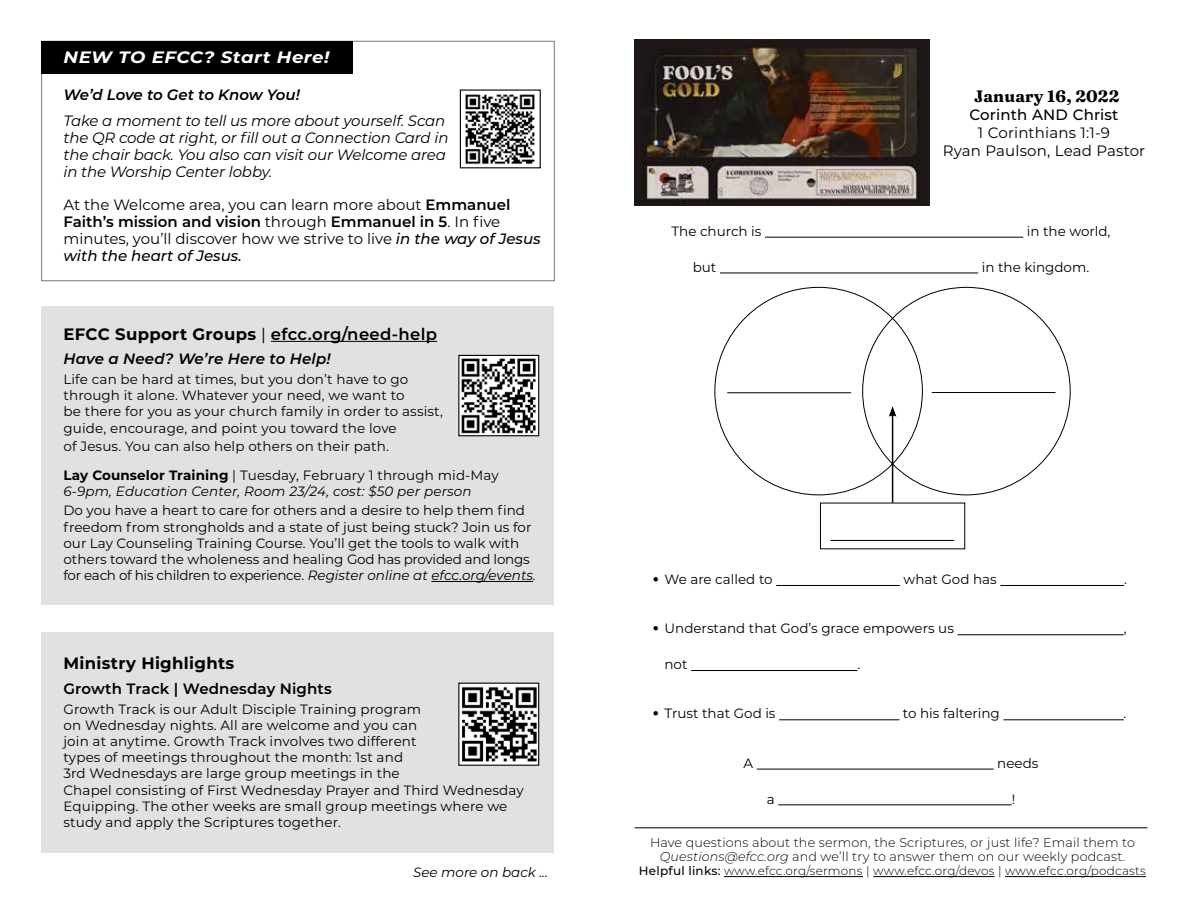
<style>
.page{position:relative;width:1188px;height:918px;background:#fff}
.page>*{position:absolute;margin:0;border:0;box-sizing:border-box;transform-origin:0 0}
.t1{font:600 16.5px "Montserrat";letter-spacing:.02em;color:#000}
.t2{font:italic 700 16.5px "Montserrat";letter-spacing:.03em;color:#fff;scale:1.1 1}
.t3{font:700 16.5px "Montserrat";letter-spacing:.02em;color:#000}
.t4{font:900 16.5px "Fraunces 9 pt";letter-spacing:.01em;color:#000}
.t5{font:15px/17.2px "Montserrat";color:#000}
.t6{font:italic 15px/17.2px "Montserrat";letter-spacing:-.01em;color:#000}
.t7{font:italic 600 15px "Montserrat";color:#000}
.t8{font:600 15px "Montserrat";letter-spacing:.01em;color:#000}
.t9{font:500 15px "Montserrat";letter-spacing:.01em;color:#000}
.t10{font:13.5px/16.2px "Montserrat";color:#000}
.t11{font:italic 13.5px/16.2px "Montserrat";letter-spacing:.01em;color:#000}
.t12{font:300 12.75px/14.2px "Montserrat";letter-spacing:.01em;color:#000;text-align:center}
.t13{font:300 12px "Montserrat";letter-spacing:.02em;color:#000}
.s1{font-weight:600}
.s2{font-weight:500;font-style:italic}
.s3{font-weight:700}
.s4{font-weight:400}
.s5{font-weight:700;font-style:normal}
.s6{font-style:normal}
.s7{font-style:italic}
.s8{font-family:"Arial";font-weight:900}
.s9{font-weight:500}
</style>
<div class="page">
<div style="left:41px;top:41px;width:312px;height:32px;background:#000"></div>
<div style="left:41px;top:307px;width:513px;height:298px;background:#e0e1e2"></div>
<hr style="left:271px;top:341px;width:166px;height:1px;background:#000">
<hr style="left:431px;top:581px;width:102px;height:1px;background:#000">
<div style="left:41px;top:632px;width:513px;height:221px;background:#e0e1e2"></div>
<img style="left:460px;top:357px;width:77px;height:77px">
<div style="left:458px;top:355px;width:81px;height:81px;border:1px solid #000"></div>
<img style="left:460px;top:685px;width:77px;height:79px">
<div style="left:458px;top:683px;width:81px;height:83px;border:1px solid #000"></div>
<img style="left:465px;top:94px;width:70px;height:71px">
<div style="left:460px;top:90px;width:81px;height:78px;border:1px solid #000"></div>
<hr style="left:634px;top:827px;width:514px;height:1px;background:#000">
<hr style="left:724px;top:876px;width:139px;height:1px;background:#000">
<hr style="left:873px;top:876px;width:122px;height:1px;background:#000">
<hr style="left:1005px;top:876px;width:141px;height:1px;background:#000">
<hr style="left:765px;top:237px;width:258px;height:1px;background:#000">
<hr style="left:720px;top:273px;width:258px;height:1px;background:#000">
<hr style="left:776px;top:585px;width:124px;height:1px;background:#000">
<hr style="left:1000px;top:585px;width:124px;height:1px;background:#000">
<hr style="left:958px;top:634px;width:166px;height:1px;background:#000">
<hr style="left:691px;top:670px;width:166px;height:1px;background:#000">
<hr style="left:779px;top:719px;width:120px;height:1px;background:#000">
<hr style="left:1003px;top:719px;width:121px;height:1px;background:#000">
<hr style="left:757px;top:769px;width:237px;height:1px;background:#000">
<hr style="left:778px;top:805px;width:234px;height:1px;background:#000">
<hr style="left:830px;top:540px;width:124px;height:1px;background:#000">
<hr style="left:727px;top:392px;width:124px;height:1px;background:#000">
<hr style="left:932px;top:392px;width:124px;height:1px;background:#000">
<hr style="left:892px;top:414px;width:1px;height:89px;background:#000">
<svg style="left:889px;top:406px;width:7px;height:11px"></svg>
<img style="left:634px;top:39px;width:296px;height:167px">
<p class="t2" style="left:63px;top:45px;width:243px">NEW TO EFCC? Start Here!</p>
<p class="t7" style="left:63px;top:84px;width:238px">We’d Love to Get to Know You!</p>
<p class="t6" style="left:63px;top:111px;width:387px">Take a moment to tell us more about yourself. Scan the QR code at right, or fill out a Connection Card in the chair back. You also can visit our Welcome area in the Worship Center lobby.</p>
<p class="t5" style="left:63px;top:195px;width:479px">At the Welcome area, you can learn more about <span class="s1">Emmanuel Faith’s mission and vision</span> through <span class="s1">Emmanuel in 5</span>. In five minutes, you’ll discover how we strive to live <span class="s2">in the way of Jesus with the heart of Jesus.</span></p>
<p class="t1" style="left:63px;top:322px;width:375px"><span class="s3">EFCC Support Groups</span> <span class="s4">|</span> efcc.org/need-help</p>
<p class="t7" style="left:63px;top:349px;width:269px">Have a Need? We’re Here to Help!</p>
<p class="t10" style="left:63px;top:371px;width:381px">Life can be hard at times, but you don’t have to go through it alone. Whatever your need, we want to<br>be there for you as your church family in order to assist, guide, encourage, and point you toward the love</p>
<p class="t10" style="left:63px;top:437px;width:327px">of Jesus. You can also help others on their path.</p>
<p class="t11" style="left:63px;top:467px;width:437px"><span class="s5">Lay Counselor Training</span> <span class="s6">| Tuesday, February 1 through mid-May<br></span>6-9pm, Education Center, Room 23/24, cost: $50 per person</p>
<p class="t10" style="left:63px;top:502px;width:474px">Do you have a heart to care for others and a desire to help them find freedom from strongholds and a state of just being stuck? Join us for our Lay Counseling Training Course. You’ll get the tools to walk with others toward the wholeness and healing God has provided and longs for each of his children to experience. <span class="s7">Register online at efcc.org/events.</span></p>
<p class="t3" style="left:63px;top:652px;width:172px">Ministry Highlights</p>
<p class="t8" style="left:63px;top:678px;width:270px">Growth Track | Wednesday Nights</p>
<p class="t10" style="left:63px;top:700px;width:462px">Growth Track is our Adult Disciple Training program<br>on Wednesday nights. All are welcome and you can<br>join at anytime. Growth Track involves two different<br>types of meetings throughout the month: 1st and<br>3rd Wednesdays are large group meetings in the<br>Chapel consisting of First Wednesday Prayer and Third Wednesday Equipping. The other weeks are small group meetings where we study and apply the Scriptures together.</p>
<p class="t11" style="left:413px;top:864px;width:136px">See more on back ...</p>
<p class="t4" style="left:974px;top:83px;width:147px">January 16, 2022</p>
<p class="t9" style="left:970px;top:104px;width:150px">Corinth AND Christ</p>
<p class="t5" style="left:943px;top:123px;width:204px;line-height:18px;text-align:center">1 Corinthians 1:1-9<br>Ryan Paulson, Lead Pastor</p>
<p class="t10" style="left:672px;top:222px;width:91px">The church is</p>
<p class="t10" style="left:1027px;top:222px;width:85px">in the world,</p>
<p class="t10" style="left:693px;top:258px;width:25px">but</p>
<p class="t10" style="left:982px;top:258px;width:109px">in the kingdom.</p>
<p class="t10" style="left:652px;top:571px;width:122px"><span class="s8">•</span> We are called to</p>
<p class="t10" style="left:904px;top:571px;width:95px">what God has</p>
<p class="t10" style="left:1124px;top:571px;width:4px">.</p>
<p class="t10" style="left:652px;top:620px;width:303px"><span class="s8">•</span> Understand that God’s grace empowers us</p>
<p class="t10" style="left:1124px;top:620px;width:4px">,</p>
<p class="t10" style="left:664px;top:656px;width:25px">not</p>
<p class="t10" style="left:857px;top:656px;width:4px">.</p>
<p class="t10" style="left:652px;top:705px;width:125px"><span class="s8">•</span> Trust that God is</p>
<p class="t10" style="left:903px;top:705px;width:98px">to his faltering</p>
<p class="t10" style="left:1124px;top:705px;width:4px">.</p>
<p class="t10" style="left:744px;top:754px;width:11px">A</p>
<p class="t10" style="left:997px;top:754px;width:43px">needs</p>
<p class="t10" style="left:767px;top:790px;width:9px">a</p>
<p class="t10" style="left:1012px;top:790px;width:5px">!</p>
<p class="t12" style="left:650px;top:835px;width:486px">Have questions about the sermon, the Scriptures, or just life? Email them to<br><span class="s7">Questions@efcc.org</span> and we’ll try to answer them on our weekly podcast.</p>
<p class="t13" style="left:639px;top:863px;width:509px"><span class="s9">Helpful links:</span> www.efcc.org/sermons | www.efcc.org/devos | www.efcc.org/podcasts</p>
</div>
